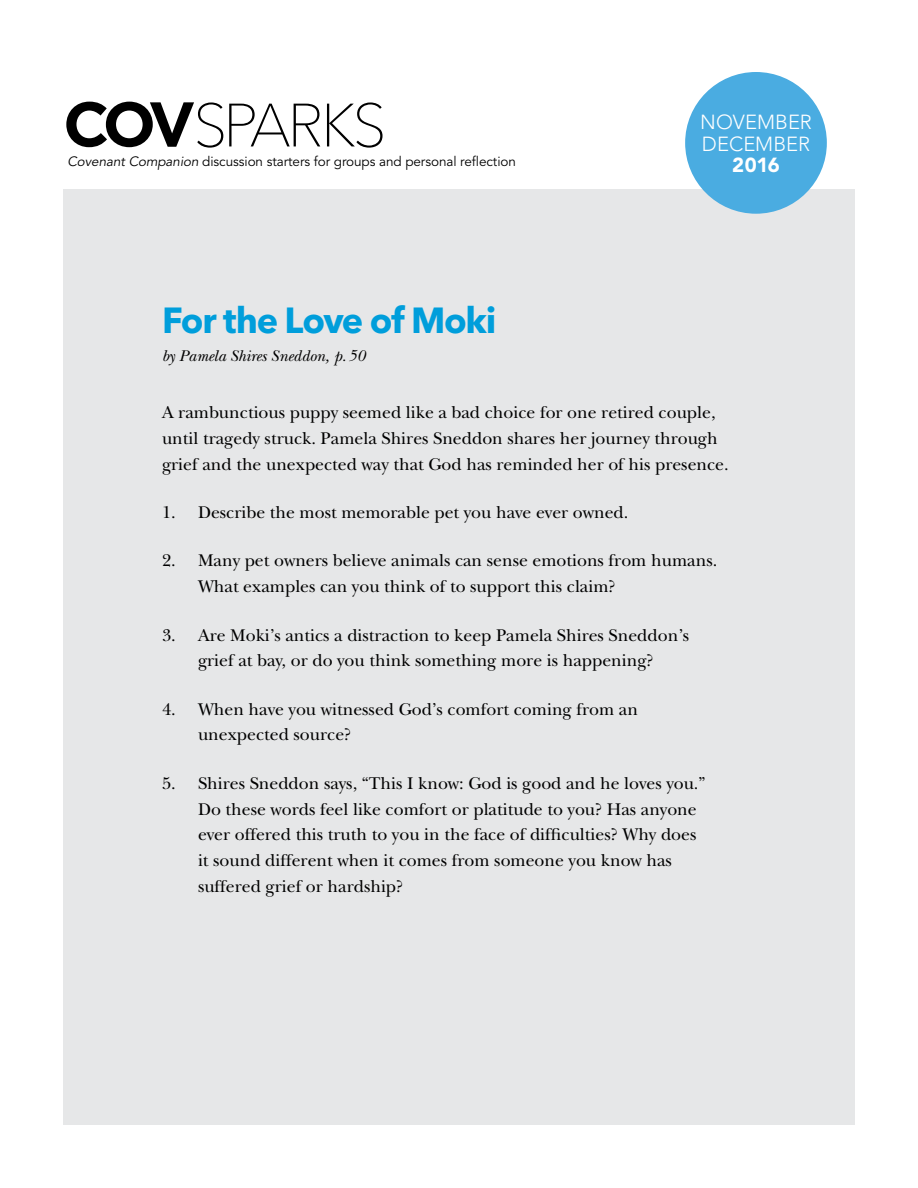
<style>
.page{position:relative;width:918px;height:1188px;background:#fff}
.page>*{position:absolute;margin:0;border:0;box-sizing:border-box;transform-origin:0 0}
.t1{font:100 60.45px "Avenir Next LT Pro";letter-spacing:-.065em;color:#000}
.Headline{font:700 36px "Avenir Next LT Pro";letter-spacing:-.035em;color:#009edb}
.t2{font:300 20.25px/21.6px "Avenir LT Std";color:#fff}
.t3{font:900 20.25px "Avenir LT Std";color:#fff}
.t4{font:17.7px/25.8px "New Baskerville Std";color:#000}
.Author{font:italic 16.2px "New Baskerville Std";color:#000}
.t5{font:13.5px "Avenir LT Std";letter-spacing:-.005em;color:#000}
.s1{font-family:"Gotham";font-weight:700;font-size:63px}
.s2{font-style:italic}
</style>
<div class="page">
<div style="left:63px;top:189px;width:792px;height:936px;background:#e6e7e8"></div>
<div style="left:685px;top:72px;width:142px;height:142px;background:#4aace1;border-radius:50%"></div>
<h1 class="t1" style="left:63px;top:89px;width:325px"><span class="s1">COV</span>SPARKS</h1>
<p class="t5" style="left:68px;top:154px;width:450px"><span class="s2">Covenant Companion</span> discussion starters for groups and personal reflection</p>
<p class="Headline" style="left:162px;top:299px;width:336px">For the Love of Moki</p>
<p class="Author" style="left:162px;top:346px;width:205px">by Pamela Shires Sneddon, p.50</p>
<p class="t2" style="left:700px;top:111px;width:113px">NOVEMBER<br>DECEMBER</p>
<p class="t3" style="left:732px;top:153px;width:49px">2016</p>
<p class="t4" style="left:162px;top:400px;width:568px">A rambunctious puppy seemed like a bad choice for one retired couple, until tragedy struck. Pamela Shires Sneddon shares her journey through grief and the unexpected way that God has reminded her of his presence.</p>
<p class="t4" style="left:162px;top:500px;width:468px">1. Describe the most memorable pet you have ever owned.</p>
<p class="t4" style="left:198px;top:548px;width:521px;text-indent:-36px">2. Many pet owners believe animals can sense emotions from humans.<br>What examples can you think of to support this claim?</p>
<p class="t4" style="left:162px;top:622px;width:529px;text-align:center">3. Are Moki’s antics a distraction to keep Pamela Shires Sneddon’s grief at bay, or do you think something more is happening?</p>
<p class="t4" style="left:198px;top:696px;width:442px;text-indent:-36px">4. When have you witnessed God’s comfort coming from an unexpected source?</p>
<p class="t4" style="left:198px;top:770px;width:509px;text-indent:-36px">5. Shires Sneddon says, “This I know: God is good and he loves you.” Do these words feel like comfort or platitude to you? Has anyone ever offered this truth to you in the face of difficulties? Why does it sound different when it comes from someone you know has suffered grief or hardship?</p>
</div>
